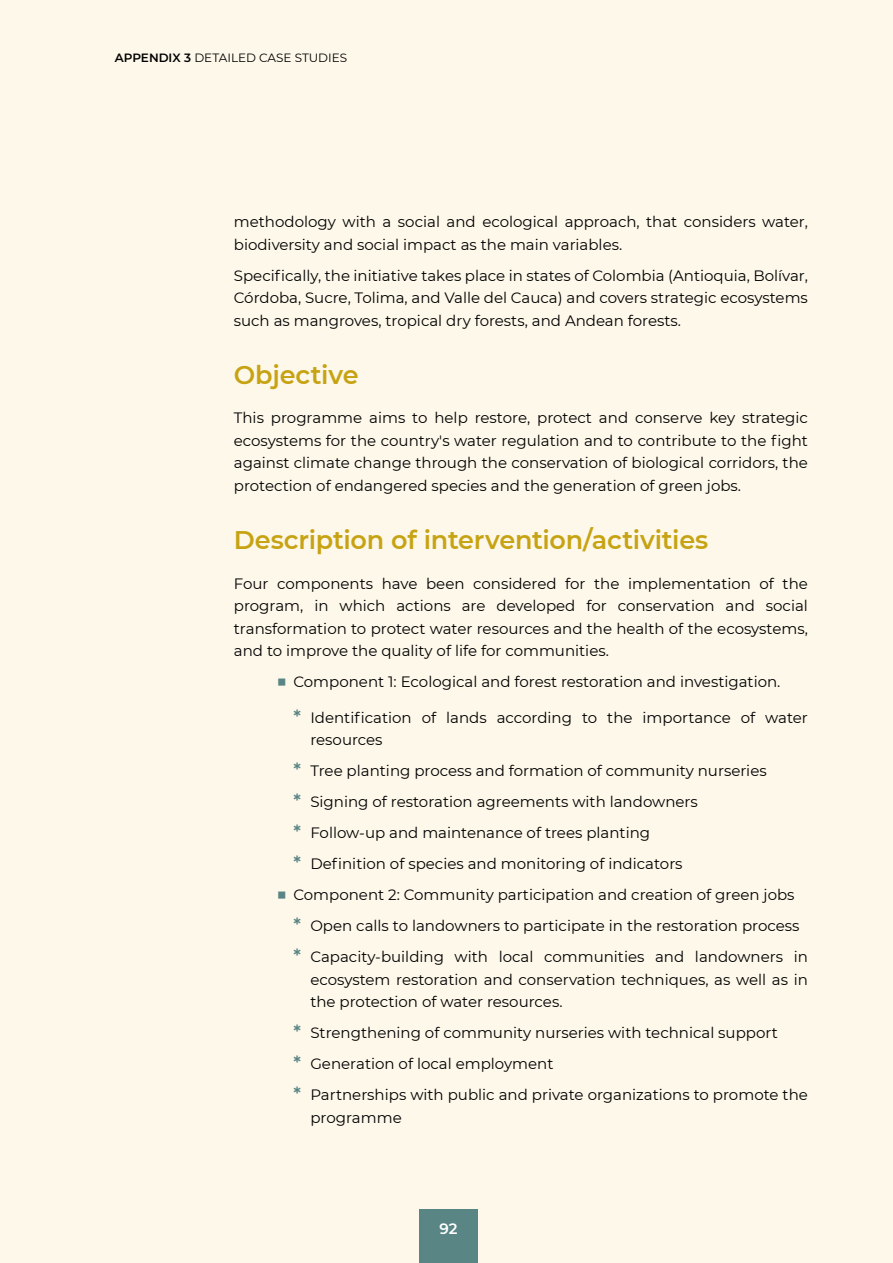
<style>
.page{position:relative;width:893px;height:1263px;background:#fdf8ea}
.page>*{position:absolute;margin:0;border:0;box-sizing:border-box;transform-origin:0 0}
.t1{font:600 25.5px "Montserrat";letter-spacing:-.01em;color:#c7a314}
.t2{font:15px/22.5px "Montserrat";color:#000}
.t3{font:600 15px "Montserrat";color:#fff}
.t4{font:12px "Montserrat";color:#000}
.s1{font-weight:600}
.s2{font-size:18px;color:#598585}
.s3{font-weight:600;font-size:18px;color:#598585}
</style>
<div class="page">
<div style="left:420px;top:1209px;width:58px;height:54px;background:#598585"></div>
<p class="t4" style="left:115px;top:49px;width:234px"><span class="s1">APPENDIX 3</span> DETAILED CASE STUDIES</p>
<p class="t2" style="left:234px;top:210px;width:576px">methodology with a social and ecological approach, that considers water, biodiversity and social impact as the main variables.</p>
<p class="t2" style="left:234px;top:264px;width:576px;text-align:justify">Specifically, the initiative takes place in states of Colombia (Antioquia, Bolívar, Córdoba, Sucre, Tolima, and Valle del Cauca) and covers strategic ecosystems such as mangroves, tropical dry forests, and Andean forests.</p>
<h1 class="t1" style="left:234px;top:357px;width:126px">Objective</h1>
<p class="t2" style="left:234px;top:406px;width:576px;text-align:justify">This programme aims to help restore, protect and conserve key strategic ecosystems for the country's water regulation and to contribute to the fight against climate change through the conservation of biological corridors, the protection of endangered species and the generation of green jobs.</p>
<h1 class="t1" style="left:234px;top:522px;width:476px">Description of intervention/activities</h1>
<p class="t2" style="left:234px;top:572px;width:576px;text-align:justify">Four components have been considered for the implementation of the program, in which actions are developed for conservation and social transformation to protect water resources and the health of the ecosystems, and to improve the quality of life for communities.</p>
<p class="t2" style="left:276px;top:670px;width:506px"><span class="s2">■</span> Component 1: Ecological and forest restoration and investigation.</p>
<p class="t2" style="left:310px;top:705px;width:499px;text-indent:-17px"><span class="s3">*</span> Identification of lands according to the importance of water resources</p>
<p class="t2" style="left:293px;top:755px;width:475px;line-height:31px"><span class="s3">*</span> Tree planting process and formation of community nurseries <span class="s3">*</span> Signing of restoration agreements with landowners<br><span class="s3">*</span> Follow-up and maintenance of trees planting<br><span class="s3">*</span> Definition of species and monitoring of indicators</p>
<p class="t2" style="left:293px;top:879px;width:516px;line-height:31px;text-indent:-17px"><span class="s2">■</span> Component 2: Community participation and creation of green jobs<br><span class="s3">*</span> Open calls to landowners to participate in the restoration process <span class="s3">*</span> Capacity-building with local communities and landowners in</p>
<p class="t2" style="left:310px;top:967px;width:499px">ecosystem restoration and conservation techniques, as well as in the protection of water resources.</p>
<p class="t2" style="left:293px;top:1017px;width:516px;line-height:31px"><span class="s3">*</span> Strengthening of community nurseries with technical support<br><span class="s3">*</span> Generation of local employment<br><span class="s3">*</span> Partnerships with public and private organizations to promote the</p>
<p class="t2" style="left:310px;top:1105px;width:93px">programme</p>
<p class="t3" style="left:440px;top:1218px;width:20px">92</p>
</div>
